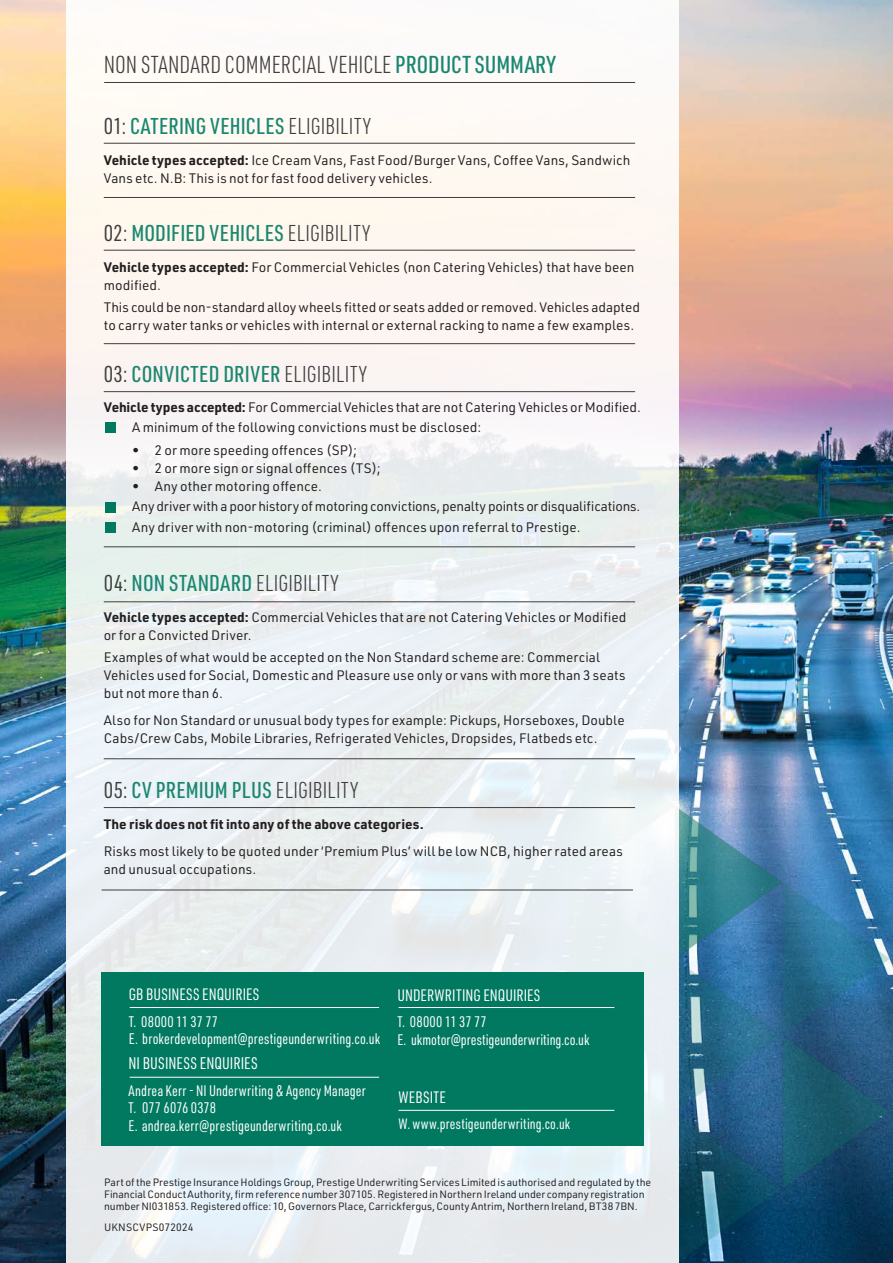
<style>
.page{position:relative;width:893px;height:1263px;background:#fff}
.page>*{position:absolute;margin:0;border:0;box-sizing:border-box;transform-origin:0 0}
.t1{font:300 24px "URWDIN Cond";color:#3e3e3f}
.t2{font:500 22.5px "URWDIN Cond";letter-spacing:.015em;color:#1a8770}
.t3{font:16.5px "URWDIN Cond";letter-spacing:.005em;color:#fff}
.t4{font:16.2px "URWDIN Cond";letter-spacing:.01em;color:#fff}
.t5{font:15px "URWDIN Cond";letter-spacing:.01em;color:#fff}
.t6{font:14.7px "URWDIN Cond";letter-spacing:.015em;color:#fff}
.t7{font:13.5px/18px "URWDIN";letter-spacing:.005em;color:#231f20}
.t8{font:13.5px "URWDIN";letter-spacing:-.015em;color:#231f20}
.t9{font:700 13.5px "URWDIN";letter-spacing:.005em;color:#231f20}
.t10{font:10.5px/12px "URWDIN";color:#231f20}
.t11{font:10.5px "URWDIN";letter-spacing:.025em;color:#231f20}
.s1{font-weight:500;color:#1a8770}
.s2{font-weight:400;color:#3e3e3f}
.s3{font-weight:300;color:#3e3e3f}
.s4{font-weight:700}
</style>
<div class="page">
<img style="left:0;top:0;width:893px;height:1263px">
<img style="left:678px;top:759px;width:215px;height:504px">
<div style="left:66px;top:0;width:612px;height:1263px;background:linear-gradient(to right,#f2f2f1,#f1f2f3)"></div>
<hr style="left:104px;top:82px;width:531px;height:1px;background:#3e3e3f">
<div style="left:102px;top:972px;width:542px;height:173px;background:#007960"></div>
<hr style="left:130px;top:1007px;width:249px;height:1px;background:#fff">
<hr style="left:399px;top:1007px;width:215px;height:1px;background:#fff">
<hr style="left:399px;top:1110px;width:215px;height:1px;background:#fff">
<hr style="left:130px;top:1077px;width:249px;height:1px;background:#fff">
<hr style="left:102px;top:890px;width:531px;height:1px;background:#3e3e3f">
<hr style="left:104px;top:758px;width:531px;height:1px;background:#3e3e3f">
<hr style="left:104px;top:143px;width:531px;height:1px;background:#3e3e3f">
<hr style="left:104px;top:807px;width:531px;height:1px;background:#3e3e3f">
<hr style="left:104px;top:250px;width:531px;height:1px;background:#3e3e3f">
<hr style="left:104px;top:601px;width:531px;height:1px;background:#3e3e3f">
<hr style="left:104px;top:391px;width:531px;height:1px;background:#3e3e3f">
<hr style="left:104px;top:197px;width:531px;height:1px;background:#3e3e3f">
<hr style="left:104px;top:343px;width:531px;height:1px;background:#3e3e3f">
<hr style="left:104px;top:546px;width:531px;height:1px;background:#3e3e3f">
<div style="left:105px;top:422px;width:10px;height:11px;background:#007960"></div>
<div style="left:105px;top:502px;width:10px;height:11px;background:#007960"></div>
<div style="left:105px;top:523px;width:10px;height:10px;background:#007960"></div>
<p class="t1" style="left:104px;top:49px;width:453px">NON STANDARD COMMERCIAL VEHICLE <span class="s1">PRODUCT SUMMARY</span></p>
<p class="t2" style="left:104px;top:111px;width:269px"><span class="s2">01:</span> CATERING VEHICLES <span class="s3">ELIGIBILITY</span></p>
<p class="t7" style="left:104px;top:150px;width:528px"><span class="s4">Vehicle types accepted:</span> Ice Cream Vans, Fast Food/Burger Vans, Coffee Vans, Sandwich<br>Vans etc. N.B: This is not for fast food delivery vehicles.</p>
<p class="t2" style="left:104px;top:218px;width:268px"><span class="s2">02:</span> MODIFIED VEHICLES <span class="s3">ELIGIBILITY</span></p>
<p class="t7" style="left:104px;top:257px;width:532px"><span class="s4">Vehicle types accepted:</span> For Commercial Vehicles (non Catering Vehicles) that have been modified.</p>
<p class="t7" style="left:104px;top:298px;width:538px">This could be non-standard alloy wheels fitted or seats added or removed. Vehicles adapted to carry water tanks or vehicles with internal or external racking to name a few examples.</p>
<p class="t2" style="left:104px;top:359px;width:265px"><span class="s2">03:</span> CONVICTED DRIVER <span class="s3">ELIGIBILITY</span></p>
<p class="t7" style="left:104px;top:397px;width:539px"><span class="s4">Vehicle types accepted:</span> For Commercial Vehicles that are not Catering Vehicles or Modified.</p>
<p class="t7" style="left:132px;top:418px;width:350px">A minimum of the following convictions must be disclosed:</p>
<p class="t7" style="left:132px;top:440px;width:226px">• 2 or more speeding offences (SP);</p>
<p class="t7" style="left:132px;top:458px;width:250px">• 2 or more sign or signal offences (TS);</p>
<p class="t7" style="left:132px;top:476px;width:191px">• Any other motoring offence.</p>
<p class="t8" style="left:132px;top:498px;width:510px">Any driver with a poor history of motoring convictions, penalty points or disqualifications.</p>
<p class="t7" style="left:132px;top:518px;width:450px">Any driver with non-motoring (criminal) offences upon referral to Prestige.</p>
<p class="t2" style="left:104px;top:568px;width:236px"><span class="s2">04:</span> NON STANDARD <span class="s3">ELIGIBILITY</span></p>
<p class="t7" style="left:104px;top:607px;width:524px"><span class="s4">Vehicle types accepted:</span> Commercial Vehicles that are not Catering Vehicles or Modified or for a Convicted Driver.</p>
<p class="t7" style="left:104px;top:648px;width:523px">Examples of what would be accepted on the Non Standard scheme are: Commercial<br>Vehicles used for Social, Domestic and Pleasure use only or vans with more than 3 seats but not more than 6.</p>
<p class="t7" style="left:104px;top:710px;width:523px">Also for Non Standard or unusual body types for example: Pickups, Horseboxes, Double<br>Cabs/Crew Cabs, Mobile Libraries, Refrigerated Vehicles, Dropsides, Flatbeds etc.</p>
<p class="t2" style="left:104px;top:775px;width:256px"><span class="s2">05:</span> CV PREMIUM PLUS <span class="s3">ELIGIBILITY</span></p>
<p class="t9" style="left:104px;top:815px;width:321px">The risk does not fit into any of the above categories.</p>
<p class="t7" style="left:104px;top:841px;width:521px">Risks most likely to be quoted under ‘Premium Plus’ will be low NCB, higher rated areas and unusual occupations.</p>
<p class="t4" style="left:129px;top:984px;width:132px">GB BUSINESS ENQUIRIES</p>
<p class="t5" style="left:129px;top:1011px;width:91px">T. 08000 11 37 77</p>
<p class="t5" style="left:129px;top:1029px;width:253px">E. brokerdevelopment@prestigeunderwriting.co.uk</p>
<p class="t3" style="left:129px;top:1053px;width:131px">NI BUSINESS ENQUIRIES</p>
<p class="t5" style="left:129px;top:1080px;width:239px">Andrea Kerr - NI Underwriting &amp; Agency Manager</p>
<p class="t5" style="left:129px;top:1098px;width:89px">T. 077 6076 0378</p>
<p class="t5" style="left:129px;top:1116px;width:215px">E. andrea.kerr@prestigeunderwriting.co.uk</p>
<p class="t4" style="left:397px;top:984px;width:144px">UNDERWRITING ENQUIRIES</p>
<p class="t5" style="left:397px;top:1012px;width:91px">T. 08000 11 37 77</p>
<p class="t5" style="left:397px;top:1029px;width:194px">E. ukmotor@prestigeunderwriting.co.uk</p>
<p class="t4" style="left:399px;top:1086px;width:49px">WEBSITE</p>
<p class="t6" style="left:399px;top:1114px;width:173px">W. www.prestigeunderwriting.co.uk</p>
<p class="t10" style="left:104px;top:1175px;width:549px">Part of the Prestige Insurance Holdings Group, Prestige Underwriting Services Limited is authorised and regulated by the<br>Financial Conduct Authority, firm reference number 307105. Registered in Northern Ireland under company registration number NI031853. Registered office: 10, Governors Place, Carrickfergus, County Antrim, Northern Ireland, BT38 7BN.</p>
<p class="t11" style="left:104px;top:1220px;width:91px">UKNSCVPS072024</p>
</div>
